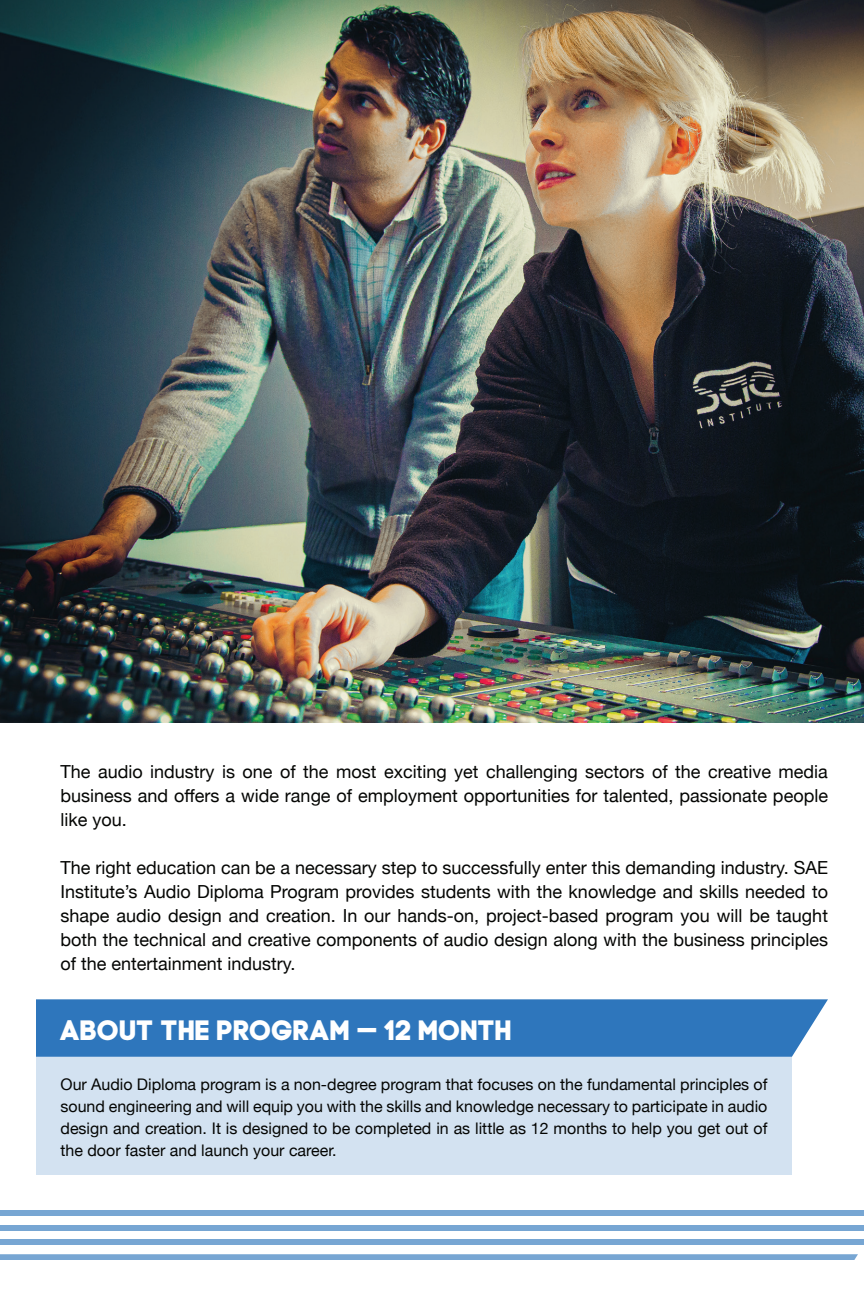
<style>
.page{position:relative;width:864px;height:1296px;background:#fff}
.page>*{position:absolute;margin:0;border:0;box-sizing:border-box;transform-origin:0 0}
.t1{font:28px "Code Pro Bold";color:#fff}
.t2{font:18px/24px "Helvetica Neue";color:#040503;text-align:justify}
.t3{font:16px/22px "Helvetica Neue";color:#040503;text-align:justify}
</style>
<div class="page">
<img style="left:0;top:0;width:864px;height:723px">
<div style="left:36px;top:1057px;width:756px;height:118px;background:#d3e2f1"></div>
<div style="left:36px;top:999px;width:792px;height:58px;background:#2e76bc"></div>
<div style="left:0;top:1210px;width:864px;height:6px;background:#77a6d3"></div>
<div style="left:0;top:1225px;width:864px;height:6px;background:#77a6d3"></div>
<div style="left:0;top:1240px;width:864px;height:5px;background:#77a6d3"></div>
<svg style="left:0;top:1254px;width:858px;height:6px;background:#7ca9d4"></svg>
<p class="t2" style="left:61px;top:760px;width:769px">The audio industry is one of the most exciting yet challenging sectors of the creative media business and offers a wide range of employment opportunities for talented, passionate people like you.</p>
<p class="t2" style="left:61px;top:856px;width:769px">The right education can be a necessary step to successfully enter this demanding industry. SAE Institute’s Audio Diploma Program provides students with the knowledge and skills needed to shape audio design and creation. In our hands-on, project-based program you will be taught both the technical and creative components of audio design along with the business principles of the entertainment industry.</p>
<h1 class="t1" style="left:61px;top:1013px;width:453px">ABOUT THE PROGRAM — 12 Month</h1>
<p class="t3" style="left:61px;top:1075px;width:708px">Our Audio Diploma program is a non-degree program that focuses on the fundamental principles of sound engineering and will equip you with the skills and knowledge necessary to participate in audio design and creation. It is designed to be completed in as little as 12 months to help you get out of the door faster and launch your career.</p>
</div>
